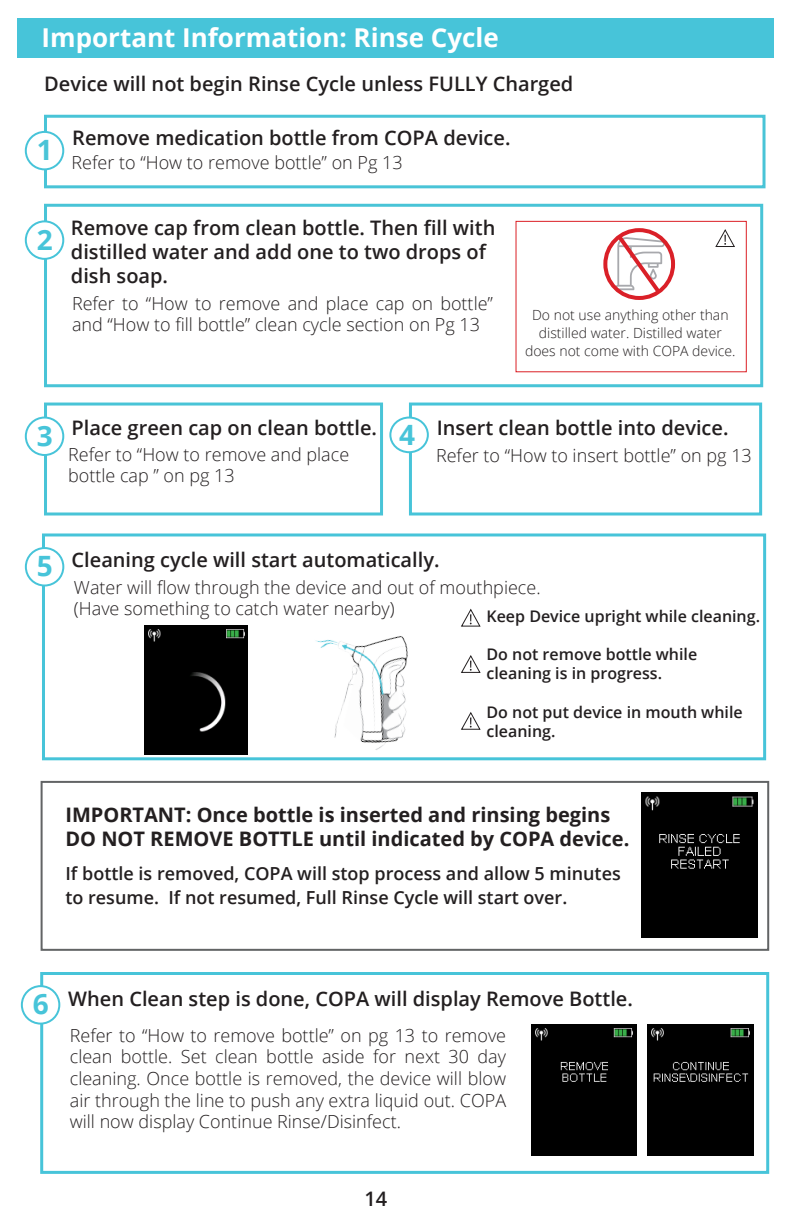
<style>
.page{position:relative;width:792px;height:1224px;background:#fff}
.page>*{position:absolute;margin:0;border:0;box-sizing:border-box;transform-origin:0 0}
.t1{font:700 28px "Open Sans";color:#47c4d9}
.t2{font:700 28px "Open Sans";color:#49c4d7}
.t3{font:700 26px "Open Sans";color:#fff}
.t4{font:700 24px "Arial";color:#fff}
.t5{font:600 20px/24px "Open Sans";color:#231f20}
.t6{font:700 20px/24px "Open Sans";color:#231f20}
.t7{font:300 18px/21.6px "Open Sans";color:#231f20}
.t8{font:600 18px/24px "Open Sans";color:#231f20}
.t9{font:600 16px/19.2px "Open Sans";color:#231f20}
.t10{font:300 14px/18px "Open Sans";color:#231f20;text-align:center}
</style>
<div class="page">
<div style="left:42px;top:533px;width:724px;height:227px;border:3px solid #47c4d9"></div>
<div style="left:26px;top:548px;width:37px;height:38px;background:#fff;border-radius:50%"></div>
<div style="left:25px;top:547px;width:39px;height:40px;border:2px solid #47c4d9;border-radius:50%"></div>
<div style="left:40px;top:972px;width:729px;height:202px;border:3px solid #47c4d9"></div>
<div style="left:22px;top:986px;width:37px;height:38px;background:#fff;border-radius:50%"></div>
<div style="left:21px;top:985px;width:39px;height:40px;border:2px solid #47c4d9;border-radius:50%"></div>
<div style="left:18px;top:18px;width:756px;height:39px;background:#47c4d9"></div>
<img style="left:271px;top:636px;width:209px;height:125px">
<svg style="left:461px;top:608px;width:20px;height:19px"></svg>
<svg style="left:461px;top:655px;width:20px;height:18px"></svg>
<svg style="left:461px;top:712px;width:20px;height:18px"></svg>
<div style="left:531px;top:1024px;width:106px;height:132px;background:#000"></div>
<img style="left:648px;top:1024px;width:105px;height:132px">
<div style="left:44px;top:403px;width:339px;height:113px;border:3px solid #49c4d7"></div>
<div style="left:26px;top:418px;width:37px;height:37px;background:#fff;border-radius:50%"></div>
<div style="left:25px;top:417px;width:39px;height:39px;border:2px solid #47c4d9;border-radius:50%"></div>
<div style="left:409px;top:403px;width:353px;height:113px;border:3px solid #47c4d9"></div>
<div style="left:390px;top:418px;width:38px;height:34px;background:#fff;border-radius:50%"></div>
<div style="left:389px;top:417px;width:40px;height:36px;border:2px solid #47c4d9;border-radius:50%"></div>
<div style="left:41px;top:781px;width:728px;height:170px;border:2px solid #626465"></div>
<div style="left:44px;top:204px;width:719px;height:183px;border:3px solid #49c4d7"></div>
<div style="left:44px;top:115px;width:722px;height:73px;border:3px solid #49c4d7"></div>
<div style="left:26px;top:221px;width:37px;height:38px;background:#fff;border-radius:50%"></div>
<div style="left:25px;top:220px;width:39px;height:40px;border:2px solid #47c4d9;border-radius:50%"></div>
<div style="left:516px;top:221px;width:231px;height:151px;border:1px solid #db1f25"></div>
<div style="left:603px;top:228px;width:72px;height:72px;border:4px solid #da2028;border-radius:50%"></div>
<svg style="left:613px;top:231px;width:52px;height:66px"></svg>
<svg style="left:715px;top:229px;width:20px;height:18px"></svg>
<div style="left:26px;top:132px;width:37px;height:37px;background:#fff;border-radius:50%"></div>
<div style="left:25px;top:131px;width:39px;height:39px;border:2px solid #47c4d9;border-radius:50%"></div>
<div style="left:144px;top:625px;width:104px;height:129px;background:#000"></div>
<img style="left:641px;top:793px;width:116px;height:145px">
<h3 class="t4" style="left:34px;top:17px;width:130px">Device Use</h3>
<p class="t3" style="left:42px;top:20px;width:459px">Important Information: Rinse Cycle</p>
<p class="t5" style="left:44px;top:71px;width:531px">Device will not begin Rinse Cycle unless FULLY Charged</p>
<p class="t2" style="left:37px;top:130px;width:17px">1</p>
<p class="t1" style="left:37px;top:220px;width:17px">2</p>
<p class="t5" style="left:72px;top:125px;width:440px">Remove medication bottle from COPA device.</p>
<p class="t7" style="left:72px;top:151px;width:333px">Refer to “How to remove bottle” on Pg 13</p>
<p class="t5" style="left:71px;top:215px;width:426px">Remove cap from clean bottle. Then fill with distilled water and add one to two drops of dish soap.</p>
<p class="t7" style="left:72px;top:292px;width:423px">Refer to “How to remove and place cap on bottle” and “How to fill bottle” clean cycle section on Pg 13</p>
<p class="t10" style="left:525px;top:305px;width:212px">Do not use anything other than distilled water. Distilled water does not come with COPA device.</p>
<p class="t1" style="left:37px;top:416px;width:17px">3</p>
<p class="t5" style="left:437px;top:415px;width:293px">Insert clean bottle into device.</p>
<p class="t5" style="left:72px;top:415px;width:307px">Place green cap on clean bottle.</p>
<p class="t1" style="left:399px;top:415px;width:17px">4</p>
<p class="t7" style="left:68px;top:443px;width:283px">Refer to “How to remove and place bottle cap ” on pg 13</p>
<p class="t7" style="left:436px;top:444px;width:317px">Refer to “How to insert bottle” on pg 13</p>
<p class="t1" style="left:37px;top:546px;width:17px">5</p>
<p class="t5" style="left:72px;top:547px;width:370px">Cleaning cycle will start automatically.</p>
<p class="t7" style="left:74px;top:576px;width:468px">Water will flow through the device and out of mouthpiece.</p>
<p class="t7" style="left:74px;top:597px;width:322px">(Have something to catch water nearby)</p>
<p class="t9" style="left:487px;top:606px;width:275px">Keep Device upright while cleaning.</p>
<p class="t9" style="left:487px;top:644px;width:212px">Do not remove bottle while cleaning is in progress.</p>
<p class="t9" style="left:487px;top:702px;width:258px">Do not put device in mouth while cleaning.</p>
<p class="t6" style="left:65px;top:802px;width:565px">IMPORTANT: Once bottle is inserted and rinsing begins<br>DO NOT REMOVE BOTTLE until indicated by COPA device.</p>
<p class="t8" style="left:65px;top:861px;width:557px">If bottle is removed, COPA will stop process and allow 5 minutes to resume. If not resumed, Full Rinse Cycle will start over.</p>
<p class="t1" style="left:33px;top:984px;width:17px">6</p>
<p class="t5" style="left:68px;top:986px;width:566px">When Clean step is done, COPA will display Remove Bottle.</p>
<p class="t7" style="left:70px;top:1024px;width:438px;text-align:justify">Refer to “How to remove bottle” on pg 13 to remove clean bottle. Set clean bottle aside for next 30 day cleaning. Once bottle is removed, the device will blow air through the line to push any extra liquid out. COPA will now display Continue Rinse/Disinfect.</p>
<p class="t5" style="left:364px;top:1186px;width:24px">14</p>
</div>
